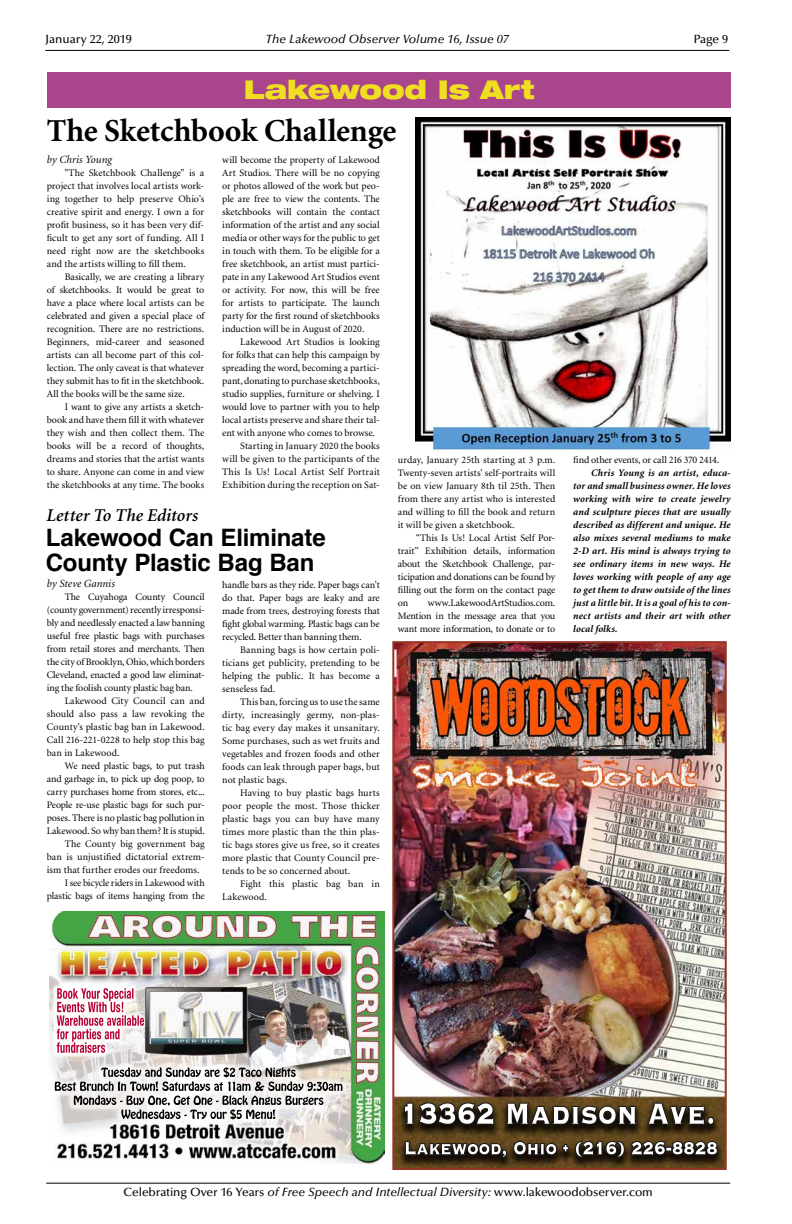
<style>
.page{position:relative;width:792px;height:1224px;background:#fff}
.page>*{position:absolute;margin:0;border:0;box-sizing:border-box;transform-origin:0 0}
.t1{font:700 32px "Minion";letter-spacing:-.005em;color:#000}
.t2{font:900 expanded 26px "Helvetica Neue";letter-spacing:-.005em;color:#f0de20}
.t3{font:700 24px/25px "Helvetica";letter-spacing:-.005em;color:#000}
.t4{font:italic 600 18px "Minion";color:#000}
.t5{font:500 12px "Optima";letter-spacing:-.01em;color:#000}
.t6{font:italic 500 12px "Optima";color:#000}
.t7{font:italic 11px "Minion";letter-spacing:.005em;color:#000}
.t8{font:10px/13px "Minion";color:#000;text-align:justify}
.t9{font:italic 700 10px/13px "Minion";letter-spacing:.01em;color:#000;text-align:justify}
.t10{font:10px "Minion";letter-spacing:-.02em;color:#000}
.t11{font:10px "Minion";letter-spacing:-.025em;color:#000}
.t12{font:10px "Minion";letter-spacing:.02em;color:#000}
.s1{font-style:italic}
</style>
<div class="page">
<hr style="left:45px;top:50px;width:684px;height:1px;background:#000">
<hr style="left:46px;top:1183px;width:684px;height:1px;background:#000">
<div style="left:48px;top:72px;width:683px;height:36px;background:#a8458b"></div>
<img style="left:395px;top:644px;width:329px;height:523px">
<img style="left:439px;top:1102px;width:55px;height:23px">
<div style="left:392px;top:641px;width:335px;height:529px;border:2px solid #973524"></div>
<img style="left:50px;top:911px;width:335px;height:252px">
<img style="left:416px;top:117px;width:315px;height:335px">
<p class="t5" style="left:45px;top:32px;width:88px">January 22, 2019</p>
<p class="t6" style="left:266px;top:32px;width:245px">The Lakewood Observer Volume 16, Issue 07</p>
<p class="t5" style="left:694px;top:32px;width:36px">Page 9</p>
<h2 class="t2" style="left:244px;top:73px;width:292px">Lakewood Is Art</h2>
<h1 class="t1" style="left:47px;top:114px;width:351px">The Sketchbook Challenge</h1>
<p class="t8" style="left:222px;top:153px;width:159px">will become the property of Lakewood Art Studios. There will be no copying or photos allowed of the work but peo&shy;ple are free to view the contents. The sketchbooks will contain the contact information of the artist and any social media or other ways for the public to get in touch with them. To be eligible for a free sketchbook, an artist must partici&shy;pate in any Lakewood Art Studios event or activity. For now, this will be free for artists to participate. The launch party for the first round of sketchbooks induction will be in August of 2020.</p>
<p class="t8" style="left:240px;top:335px;width:141px">Lakewood Art Studios is looking</p>
<p class="t8" style="left:222px;top:348px;width:159px">for folks that can help this campaign by</p>
<p class="t8" style="left:222px;top:361px;width:159px">spreading the word, becoming a partici-</p>
<p class="t8" style="left:222px;top:374px;width:159px">pant, donating to purchase sketchbooks,</p>
<p class="t8" style="left:222px;top:387px;width:159px">studio supplies, furniture or shelving. I</p>
<p class="t8" style="left:222px;top:400px;width:159px">would love to partner with you to help</p>
<p class="t8" style="left:222px;top:413px;width:159px">local artists preserve and share their tal-</p>
<p class="t8" style="left:222px;top:426px;width:154px">ent with anyone who comes to browse.</p>
<p class="t8" style="left:240px;top:439px;width:141px">Starting in January 2020 the books</p>
<p class="t8" style="left:222px;top:452px;width:159px">will be given to the participants of the</p>
<p class="t12" style="left:222px;top:467px;width:159px">This Is Us! Local Artist Self Portrait</p>
<p class="t8" style="left:222px;top:478px;width:159px">Exhibition during the reception on Sat-</p>
<p class="t7" style="left:47px;top:154px;width:67px">by Chris Young</p>
<p class="t8" style="left:47px;top:167px;width:159px;text-indent:18px">"The Sketchbook Challenge" is a project that involves local artists work&shy;ing together to help preserve Ohio’s creative spirit and energy. I own a for profit business, so it has been very dif&shy;ficult to get any sort of funding. All I need right now are the sketchbooks and the artists willing to fill them.</p>
<p class="t8" style="left:47px;top:271px;width:159px;text-indent:18px">Basically, we are creating a library of sketchbooks. It would be great to have a place where local artists can be celebrated and given a special place of recognition. There are no restrictions.<br>Beginners, mid-career and seasoned artists can all become part of this col&shy;lection. The only caveat is that whatever they submit has to fit in the sketchbook.<br>All the books will be the same size.</p>
<p class="t8" style="left:47px;top:401px;width:159px;text-indent:18px">I want to give any artists a sketch&shy;book and have them fill it with whatever they wish and then collect them. The books will be a record of thoughts, dreams and stories that the artist wants to share. Anyone can come in and view the sketchbooks at any time. The books</p>
<p class="t8" style="left:398px;top:453px;width:159px">urday, January 25th starting at 3 p.m.<br>Twenty-seven artists' self-portraits will be on view January 8th til 25th. Then from there any artist who is interested and willing to fill the book and return it will be given a sketchbook.</p>
<p class="t8" style="left:398px;top:531px;width:159px;text-indent:18px">“This Is Us! Local Artist Self Por&shy;trait” Exhibition details, information about the Sketchbook Challenge, par&shy;ticipation and donations can be found by filling out the form on the contact page on</p>
<h3 class="t4" style="left:46px;top:506px;width:153px">Letter To The Editors</h3>
<h3 class="t3" style="left:46px;top:525px;width:281px">Lakewood Can Eliminate<br>County Plastic Bag Ban</h3>
<p class="t8" style="left:222px;top:579px;width:159px">handle bars as they ride. Paper bags can't do that. Paper bags are leaky and are made from trees, destroying forests that fight global warming. Plastic bags can be recycled. Better than banning them.</p>
<p class="t8" style="left:222px;top:644px;width:159px;text-indent:18px">Banning bags is how certain poli&shy;ticians get publicity, pretending to be helping the public. It has become a senseless fad.</p>
<p class="t8" style="left:222px;top:696px;width:159px;text-indent:18px">This ban, forcing us to use the same dirty, increasingly germy, non-plas&shy;tic bag every day makes it unsanitary.<br>Some purchases, such as wet fruits and vegetables and frozen foods and other foods can leak through paper bags, but not plastic bags.</p>
<p class="t8" style="left:222px;top:787px;width:159px;text-indent:18px">Having to buy plastic bags hurts poor people the most. Those thicker plastic bags you can buy have many times more plastic than the thin plas&shy;tic bags stores give us free, so it creates more plastic that County Council pre&shy;tends to be so concerned about.</p>
<p class="t8" style="left:222px;top:878px;width:159px;text-indent:18px">Fight this plastic bag ban in<br>Lakewood.</p>
<p class="t7" style="left:47px;top:578px;width:70px">by Steve Gannis</p>
<p class="t8" style="left:47px;top:591px;width:159px;text-indent:18px">The Cuyahoga County Council (county government) recently irresponsi&shy;bly and needlessly enacted a law banning useful free plastic bags with purchases from retail stores and merchants. Then the city of Brooklyn, Ohio, which borders Cleveland, enacted a good law eliminat&shy;ing the foolish county plastic bag ban.</p>
<p class="t8" style="left:47px;top:695px;width:159px;text-indent:18px">Lakewood City Council can and should also pass a law revoking the County's plastic bag ban in Lakewood.<br>Call 216-221-0228 to help stop this bag ban in Lakewood.</p>
<p class="t8" style="left:65px;top:760px;width:141px">We need plastic bags, to put trash</p>
<p class="t10" style="left:47px;top:774px;width:159px">and garbage in, to pick up dog poop, to</p>
<p class="t8" style="left:47px;top:786px;width:159px">carry purchases home from stores, etc...</p>
<p class="t10" style="left:47px;top:800px;width:159px">People re-use plastic bags for such pur-</p>
<p class="t8" style="left:47px;top:812px;width:159px">poses. There is no plastic bag pollution in</p>
<p class="t8" style="left:47px;top:825px;width:159px">Lakewood. So why ban them? It is stupid.</p>
<p class="t8" style="left:65px;top:838px;width:141px">The County big government bag</p>
<p class="t8" style="left:47px;top:851px;width:159px">ban is unjustified dictatorial extrem-</p>
<p class="t8" style="left:47px;top:864px;width:154px">ism that further erodes our freedoms.</p>
<p class="t8" style="left:65px;top:877px;width:141px">I see bicycle riders in Lakewood with</p>
<p class="t8" style="left:47px;top:890px;width:159px">plastic bags of items hanging from the</p>
<p class="t8" style="left:398px;top:596px;width:159px;text-indent:30px">www.LakewoodArtStudios.com.<br>Mention in the message area that you want more information, to donate or to</p>
<p class="t11" style="left:573px;top:455px;width:148px">find other events, or call 216 370 2414.</p>
<p class="t9" style="left:573px;top:466px;width:159px;text-indent:18px">Chris Young is an artist, educa&shy;tor and small business owner. He loves working with wire to create jewelry and sculpture pieces that are usually described as different and unique. He also mixes several mediums to make 2-D art. His mind is always trying to see ordinary items in new ways. He loves working with people of any age to get them to draw outside of the lines just a little bit. It is a goal of his to con&shy;nect artists and their art with other local folks.</p>
<p class="t5" style="left:124px;top:1186px;width:531px">Celebrating Over 16 Years <span class="s1">of Free Speech and Intellectual Diversity:</span> www.lakewoodobserver.com</p>
</div>
